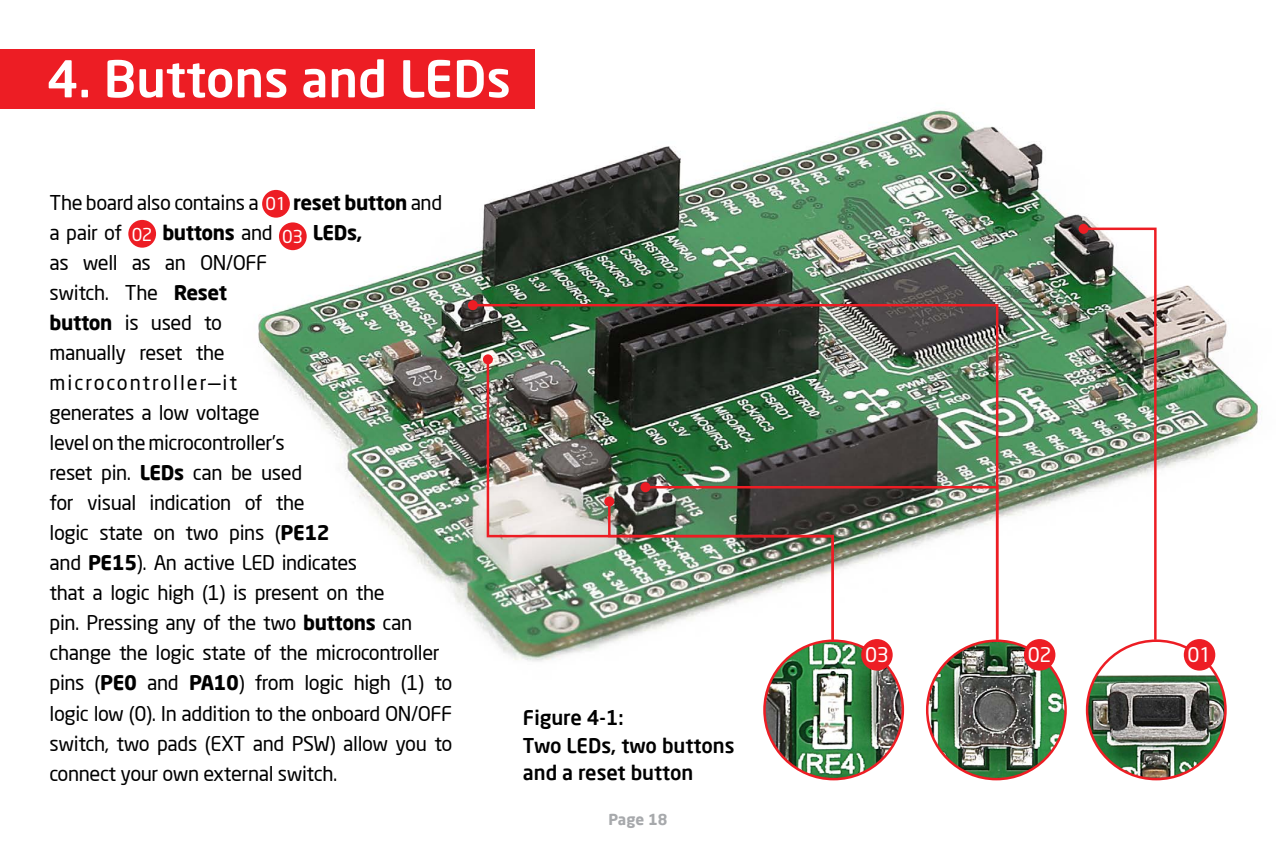
<style>
.page{position:relative;width:1276px;height:851px;background:#fff}
.page>*{position:absolute;margin:0;border:0;box-sizing:border-box;transform-origin:0 0}
.t1{font:500 50px "Neo Sans Pro";color:#fff}
.t2{font:20px/30px "Neo Sans Pro";letter-spacing:-.02em;color:#000}
.t3{font:500 20px/27.5px "Neo Sans Pro";color:#000}
.t4{font:20px "Neo Sans";color:#fff}
.t5{font:700 15px "Neo Sans Pro";color:#a7a9ac}
.s1{font-family:"Neo Sans";font-size:17.5px;color:#fff}
.s2{font-weight:700}
</style>
<div class="page">
<img style="left:170px;top:49px;width:1092px;height:720px">
<div style="left:0;top:50px;width:534px;height:59px;background:#ed1d24"></div>
<div style="left:262px;top:190px;width:28px;height:27px;background:#ed1d24;border-radius:50%"></div>
<div style="left:128px;top:220px;width:28px;height:27px;background:#ed1d24;border-radius:50%"></div>
<div style="left:279px;top:222px;width:28px;height:28px;background:#ed1d24;border-radius:50%"></div>
<img style="left:927px;top:640px;width:138px;height:139px;border-radius:69px">
<img style="left:1087px;top:640px;width:138px;height:139px;border-radius:69px">
<img style="left:764px;top:640px;width:139px;height:139px;border-radius:69px">
<div style="left:861px;top:639px;width:31px;height:31px;background:#ed1d24;border-radius:50%"></div>
<div style="left:1024px;top:639px;width:31px;height:31px;background:#ed1d24;border-radius:50%"></div>
<div style="left:1183px;top:639px;width:32px;height:31px;background:#ed1d24;border-radius:50%"></div>
<img style="left:470px;top:302px;width:529px;height:340px">
<div style="left:468px;top:300px;width:10px;height:10px;background:#ed1d24;border-radius:50%"></div>
<img style="left:485px;top:357px;width:350px;height:285px">
<div style="left:483px;top:354px;width:10px;height:10px;background:#ed1d24;border-radius:50%"></div>
<img style="left:1081px;top:226px;width:76px;height:416px">
<div style="left:1078px;top:224px;width:10px;height:10px;background:#ed1d24;border-radius:50%"></div>
<h1 class="t1" style="left:47px;top:47px;width:466px">4. Buttons and LEDs</h1>
<p class="t2" style="left:50px;top:187px;width:404px">The board also contains a <span class="s1">01</span> <span class="s2">reset button</span> and a pair of <span class="s1">02</span> <span class="s2">buttons</span> and <sub>03</sub> <span class="s2">LEDs,<br></span>as well as an ON/OFF<br>switch. The <span class="s2">Reset<br>button</span> is used to<br>manually reset the<br>microcontroller—it<br>generates a low voltage<br>level on the microcontroller’s<br>reset pin. <span class="s2">LEDs</span> can be used<br>for visual indication of the<br>logic state on two pins (<span class="s2">PE12<br></span>and <span class="s2">PE15</span>). An active LED indicates<br>that a logic high (1) is present on the<br>pin. Pressing any of the two <span class="s2">buttons</span> can change the logic state of the microcontroller pins (<span class="s2">PE0</span> and <span class="s2">PA10</span>) from logic high (1) to logic low (0). In addition to the onboard ON/OFF switch, two pads (EXT and PSW) allow you to connect your own external switch.</p>
<p class="t3" style="left:523px;top:703px;width:213px">Figure 4-1:<br>Two LEDs, two buttons and a reset button</p>
<p class="t5" style="left:608px;top:809px;width:60px">Page 18</p>
<p class="t4" style="left:865px;top:645px;width:25px">03</p>
<p class="t4" style="left:1027px;top:645px;width:25px">02</p>
<p class="t4" style="left:1187px;top:645px;width:25px">01</p>
</div>
